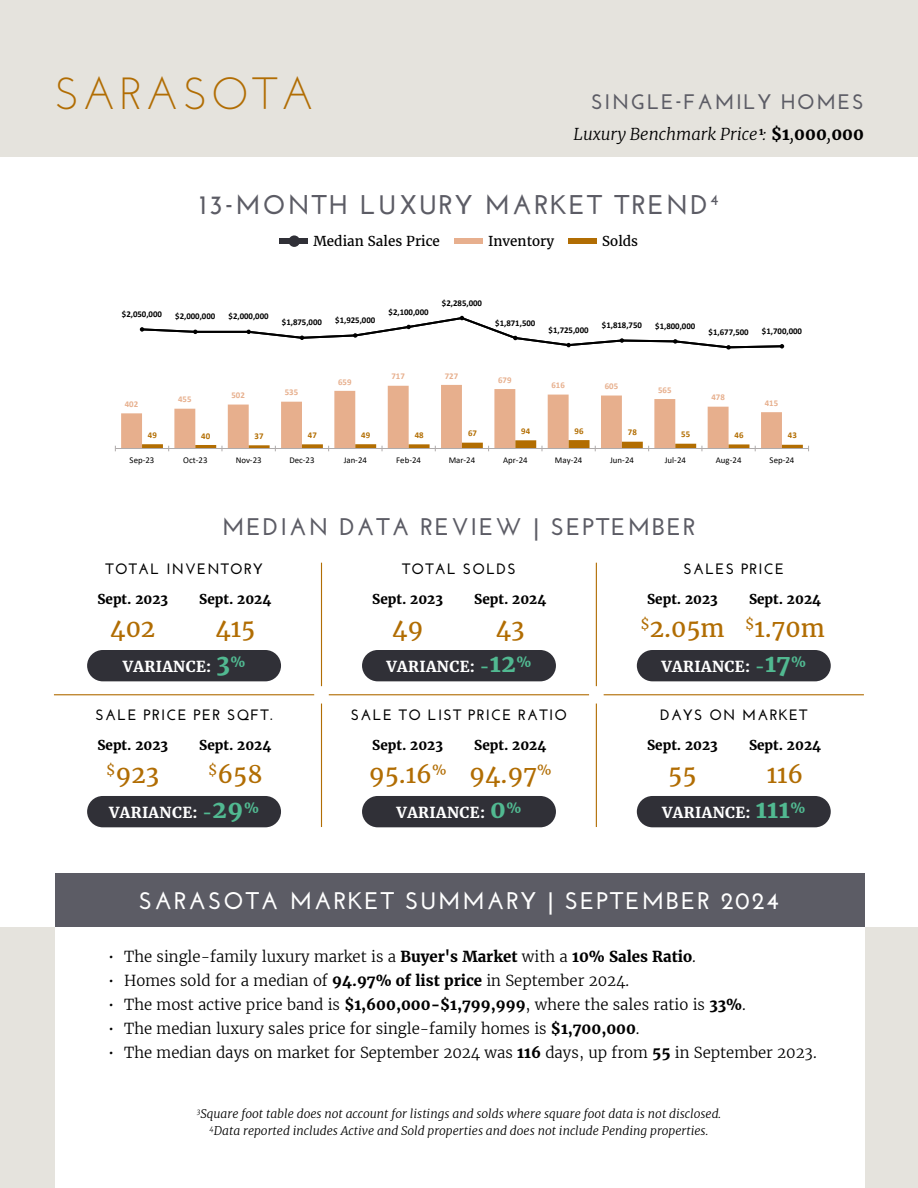
<style>
.page{position:relative;width:918px;height:1188px;background:#fff}
.page>*{position:absolute;margin:0;border:0;box-sizing:border-box;transform-origin:0 0}
.t1{font:45px "Josefin Sans";letter-spacing:.08em;color:#b16d03}
.t2{font:700 27px "Josefin Sans";letter-spacing:.08em;color:#5c5c65}
.t3{font:24px "Merriweather";color:#b16d03}
.t4{font:700 24px "Josefin Sans";letter-spacing:.08em;color:#fff}
.t5{font:700 24px "Josefin Sans";letter-spacing:.08em;color:#5c5c65}
.t6{font:700 21px "Josefin Sans";letter-spacing:.08em;color:#5c5c65}
.t7{font:italic 300 16.5px "Merriweather";color:#000}
.t8{font:300 15px "Merriweather";color:#000}
.t9{font:700 15px "Josefin Sans";letter-spacing:.08em;color:#000}
.t10{font:700 15px "Merriweather";letter-spacing:.025em;color:#fff}
.t11{font:700 13.5px "Merriweather";color:#000}
.t12{font:13.5px "Merriweather";color:#000}
.t13{font:italic 300 12px/16.5px "Merriweather";color:#000;text-align:center}
.t14{font:700 8.85px "Calibri";color:#000}
.t15{font:8.85px "Calibri";color:#000}
.t16{font:700 8.85px "Calibri";color:#e7af8d}
.t17{font:700 8.85px "Calibri";color:#b26d01}
.s1{font-weight:700;font-style:normal}
.s2{font-size:24px;color:#51b991}
.s3{color:#51b991}
.s4{font-weight:700}
</style>
<div class="page">
<div style="left:0;top:0;width:918px;height:158px;background:#e5e3dd"></div>
<div style="left:0;top:927px;width:918px;height:261px;background:#e5e3dd"></div>
<div style="left:55px;top:925px;width:810px;height:263px;background:#fff"></div>
<div style="left:55px;top:873px;width:810px;height:54px;background:#5c5c65"></div>
<hr style="left:54px;top:694px;width:260px;height:1px;background:#b16d03">
<hr style="left:321px;top:563px;width:1px;height:123px;background:#b16d03">
<hr style="left:321px;top:704px;width:1px;height:123px;background:#b16d03">
<hr style="left:596px;top:563px;width:1px;height:123px;background:#b16d03">
<hr style="left:596px;top:704px;width:1px;height:123px;background:#b16d03">
<hr style="left:329px;top:694px;width:260px;height:1px;background:#b16d03">
<hr style="left:604px;top:694px;width:260px;height:1px;background:#b16d03">
<div style="left:569px;top:238px;width:28px;height:6px;background:#b16d03"></div>
<div style="left:280px;top:238px;width:28px;height:6px;background:#303037"></div>
<div style="left:289px;top:235px;width:11px;height:12px;background:#303037;border-radius:50%"></div>
<div style="left:454px;top:238px;width:29px;height:6px;background:#e7af8e"></div>
<svg style="left:115px;top:385px;width:694px;height:66px"></svg>
<svg style="left:139px;top:315px;width:646px;height:35px"></svg>
<div style="left:87px;top:650px;width:194px;height:31px;background:#303037;border-radius:16px"></div>
<div style="left:362px;top:650px;width:194px;height:31px;background:#303037;border-radius:16px"></div>
<div style="left:637px;top:650px;width:194px;height:31px;background:#303037;border-radius:16px"></div>
<div style="left:637px;top:796px;width:194px;height:31px;background:#303037;border-radius:16px"></div>
<div style="left:362px;top:796px;width:194px;height:31px;background:#303037;border-radius:16px"></div>
<div style="left:87px;top:796px;width:194px;height:31px;background:#303037;border-radius:16px"></div>
<h1 class="t1" style="left:54px;top:65px;width:262px">SARASOTA</h1>
<h3 class="t6" style="left:591px;top:89px;width:274px">SINGLE-FAMILY HOMES</h3>
<p class="t7" style="left:574px;top:122px;width:292px">Luxury Benchmark Price <sup>1</sup>: <span class="s1">$1</span>,<span class="s1">000</span>,<span class="s1">000</span></p>
<h2 class="t2" style="left:200px;top:188px;width:520px">13-MONTH LUXURY MARKET TREND<sup>4</sup></h2>
<p class="t12" style="left:314px;top:233px;width:128px">Median Sales Price</p>
<p class="t12" style="left:488px;top:233px;width:68px">Inventory</p>
<p class="t12" style="left:602px;top:233px;width:37px">Solds</p>
<p class="t14" style="left:122px;top:308px;width:42px">$2,050,000</p>
<p class="t14" style="left:175px;top:310px;width:42px">$2,000,000</p>
<p class="t14" style="left:229px;top:310px;width:42px">$2,000,000</p>
<p class="t14" style="left:282px;top:316px;width:42px">$1,875,000</p>
<p class="t14" style="left:335px;top:314px;width:42px">$1,925,000</p>
<p class="t14" style="left:389px;top:305px;width:42px">$2,100,000</p>
<p class="t14" style="left:442px;top:296px;width:42px">$2,285,000</p>
<p class="t14" style="left:495px;top:316px;width:42px">$1,871,500</p>
<p class="t14" style="left:549px;top:323px;width:42px">$1,725,000</p>
<p class="t14" style="left:602px;top:319px;width:42px">$1,818,750</p>
<p class="t14" style="left:655px;top:320px;width:42px">$1,800,000</p>
<p class="t14" style="left:709px;top:326px;width:42px">$1,677,500</p>
<p class="t14" style="left:762px;top:325px;width:42px">$1,700,000</p>
<p class="t16" style="left:125px;top:398px;width:15px">402</p>
<p class="t16" style="left:178px;top:393px;width:15px">455</p>
<p class="t16" style="left:232px;top:389px;width:15px">502</p>
<p class="t16" style="left:285px;top:386px;width:15px">535</p>
<p class="t16" style="left:338px;top:375px;width:15px">659</p>
<p class="t16" style="left:392px;top:370px;width:15px">717</p>
<p class="t16" style="left:445px;top:369px;width:15px">727</p>
<p class="t16" style="left:498px;top:374px;width:15px">679</p>
<p class="t16" style="left:552px;top:379px;width:15px">616</p>
<p class="t16" style="left:605px;top:380px;width:15px">605</p>
<p class="t16" style="left:658px;top:384px;width:15px">565</p>
<p class="t16" style="left:712px;top:391px;width:15px">478</p>
<p class="t16" style="left:765px;top:397px;width:15px">415</p>
<p class="t17" style="left:148px;top:429px;width:10px">49</p>
<p class="t17" style="left:201px;top:429px;width:10px">40</p>
<p class="t17" style="left:255px;top:430px;width:10px">37</p>
<p class="t17" style="left:308px;top:429px;width:10px">47</p>
<p class="t17" style="left:361px;top:429px;width:10px">49</p>
<p class="t17" style="left:415px;top:429px;width:10px">48</p>
<p class="t17" style="left:468px;top:427px;width:10px">67</p>
<p class="t17" style="left:521px;top:425px;width:10px">94</p>
<p class="t17" style="left:575px;top:425px;width:10px">96</p>
<p class="t17" style="left:628px;top:426px;width:10px">78</p>
<p class="t17" style="left:681px;top:428px;width:10px">55</p>
<p class="t17" style="left:735px;top:429px;width:10px">46</p>
<p class="t17" style="left:788px;top:429px;width:10px">43</p>
<p class="t15" style="left:130px;top:454px;width:26px">Sep-23</p>
<p class="t15" style="left:183px;top:454px;width:26px">Oct-23</p>
<p class="t15" style="left:236px;top:454px;width:27px">Nov-23</p>
<p class="t15" style="left:289px;top:454px;width:27px">Dec-23</p>
<p class="t15" style="left:344px;top:454px;width:25px">Jan-24</p>
<p class="t15" style="left:396px;top:454px;width:26px">Feb-24</p>
<p class="t15" style="left:449px;top:454px;width:28px">Mar-24</p>
<p class="t15" style="left:503px;top:454px;width:26px">Apr-24</p>
<p class="t15" style="left:555px;top:454px;width:29px">May-24</p>
<p class="t15" style="left:610px;top:454px;width:25px">Jun-24</p>
<p class="t15" style="left:665px;top:454px;width:23px">Jul-24</p>
<p class="t15" style="left:716px;top:454px;width:27px">Aug-24</p>
<p class="t15" style="left:770px;top:454px;width:26px">Sep-24</p>
<h3 class="t5" style="left:222px;top:512px;width:475px">MEDIAN DATA REVIEW | SEPTEMBER</h3>
<p class="t9" style="left:106px;top:560px;width:159px">TOTAL INVENTORY</p>
<p class="t9" style="left:402px;top:560px;width:115px">TOTAL SOLDS</p>
<p class="t9" style="left:683px;top:560px;width:102px">SALES PRICE</p>
<p class="t11" style="left:97px;top:590px;width:72px">Sept. 2023</p>
<p class="t11" style="left:199px;top:590px;width:74px">Sept. 2024</p>
<p class="t11" style="left:372px;top:590px;width:72px">Sept. 2023</p>
<p class="t11" style="left:474px;top:590px;width:74px">Sept. 2024</p>
<p class="t11" style="left:647px;top:590px;width:72px">Sept. 2023</p>
<p class="t11" style="left:749px;top:590px;width:74px">Sept. 2024</p>
<h3 class="t3" style="left:110px;top:613px;width:47px">402</h3>
<h3 class="t3" style="left:215px;top:613px;width:41px">415</h3>
<h3 class="t3" style="left:392px;top:613px;width:33px">49</h3>
<h3 class="t3" style="left:496px;top:613px;width:30px">43</h3>
<h3 class="t3" style="left:640px;top:613px;width:186px"><sup>$</sup>2.05m <sup>$</sup>1.70m</h3>
<p class="t10" style="left:123px;top:657px;width:124px">VARIANCE: <span class="s2">3</span><sup>%</sup></p>
<p class="t10" style="left:386px;top:657px;width:147px">VARIANCE: <span class="s3">-</span><span class="s2">12</span><sup>%</sup></p>
<p class="t10" style="left:661px;top:657px;width:146px">VARIANCE: <span class="s3">-</span><span class="s2">17</span><sup>%</sup></p>
<p class="t9" style="left:96px;top:706px;width:178px">SALE PRICE PER SQFT.</p>
<p class="t9" style="left:351px;top:706px;width:218px">SALE TO LIST PRICE RATIO</p>
<p class="t9" style="left:660px;top:706px;width:149px">DAYS ON MARKET</p>
<p class="t11" style="left:97px;top:736px;width:72px">Sept. 2023</p>
<p class="t11" style="left:199px;top:736px;width:74px">Sept. 2024</p>
<p class="t11" style="left:372px;top:736px;width:72px">Sept. 2023</p>
<p class="t11" style="left:474px;top:736px;width:74px">Sept. 2024</p>
<p class="t11" style="left:647px;top:736px;width:72px">Sept. 2023</p>
<p class="t11" style="left:749px;top:736px;width:74px">Sept. 2024</p>
<h3 class="t3" style="left:106px;top:759px;width:54px"><sup>$</sup>923</h3>
<h3 class="t3" style="left:208px;top:759px;width:56px"><sup>$</sup>658</h3>
<p class="t10" style="left:109px;top:803px;width:152px">VARIANCE: <span class="s3">-</span><span class="s2">29</span><sup>%</sup></p>
<h3 class="t3" style="left:369px;top:759px;width:184px">95.16<sup>%</sup> 94.97<sup>%</sup></h3>
<p class="t10" style="left:397px;top:803px;width:126px">VARIANCE: <span class="s2">0</span><sup>%</sup></p>
<h3 class="t3" style="left:668px;top:759px;width:30px">55</h3>
<h3 class="t3" style="left:767px;top:759px;width:38px">116</h3>
<p class="t10" style="left:662px;top:803px;width:145px">VARIANCE: <span class="s2">111</span><sup>%</sup></p>
<h3 class="t4" style="left:139px;top:887px;width:642px">SARASOTA MARKET SUMMARY | SEPTEMBER 2024</h3>
<p class="t8" style="left:108px;top:947px;width:589px">• The single-family luxury market is a <span class="s4">Buyer's Market</span> with a <span class="s4">10% Sales Ratio</span>.</p>
<p class="t8" style="left:108px;top:971px;width:523px">• Homes sold for a median of <span class="s4">94.97% of list price</span> in September 2024.</p>
<p class="t8" style="left:108px;top:995px;width:639px">• The most active price band is <span class="s4">$1,600,000-$1,799,999</span>, where the sales ratio is <span class="s4">33%</span>.</p>
<p class="t8" style="left:108px;top:1019px;width:533px">• The median luxury sales price for single-family homes is <span class="s4">$1,700,000</span>.</p>
<p class="t8" style="left:108px;top:1043px;width:710px">• The median days on market for September 2024 was <span class="s4">116</span> days, up from <span class="s4">55</span> in September 2023.</p>
<p class="t13" style="left:197px;top:1105px;width:526px"><sup>3</sup>Square foot table does not account for listings and solds where square foot data is not disclosed.<br><sup>4</sup>Data reported includes Active and Sold properties and does not include Pending properties.</p>
</div>
